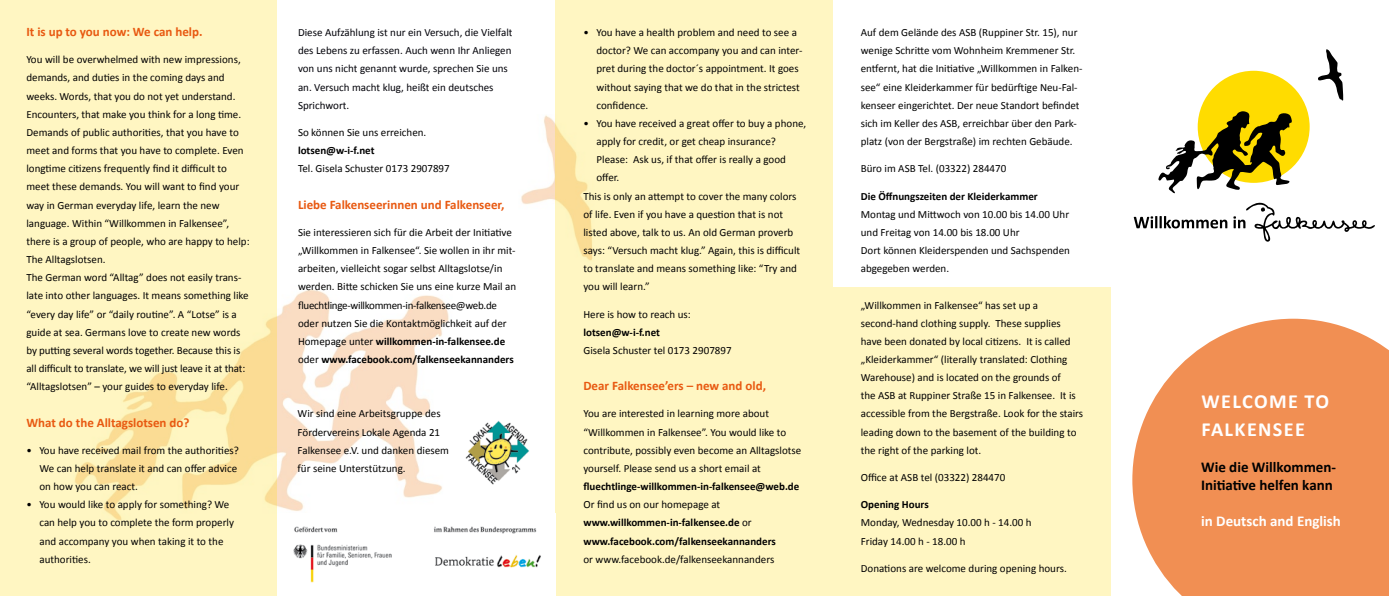
<style>
.page{position:relative;width:1389px;height:596px;background:#fff}
.page>*{position:absolute;margin:0;border:0;box-sizing:border-box;transform-origin:0 0}
.t1{font:700 20px/27.2px "Calibri";letter-spacing:.07em;color:#fff}
.t2{font:700 15px/18px "Calibri";color:#000}
.t3{font:700 15px "Calibri";color:#fff}
.t4{font:700 13px "Calibri";color:#e85911}
.t5{font:11px/18.1px "Calibri";color:#000}
.t6{font:700 11px/18.1px "Calibri";color:#000}
.t7{font:11px/18.1px "Calibri";color:#000008}
.s1{font-weight:700}
.s2{font-weight:400}
</style>
<div class="page">
<img style="left:277px;top:115px;width:279px;height:398px">
<svg style="left:0;top:0;width:277px;height:595px;background:#fef3be"></svg>
<div style="left:556px;top:0;width:277px;height:595px;background:#fff6c2"></div>
<img style="left:463px;top:420px;width:67px;height:64px">
<svg style="left:1132px;top:318px;width:257px;height:277px;background:#f29c67"></svg>
<div style="left:1198px;top:71px;width:112px;height:112px;background:#ffdc00;border-radius:50%"></div>
<svg style="left:1318px;top:49px;width:25px;height:52px"></svg>
<svg style="left:1158px;top:111px;width:134px;height:82px"></svg>
<svg style="left:1134px;top:216px;width:93px;height:12px"></svg>
<svg style="left:1233px;top:202px;width:142px;height:40px"></svg>
<img style="left:293px;top:526px;width:248px;height:57px">
<div style="left:833px;top:287px;width:278px;height:308px;background:#fff6c2"></div>
<p class="t4" style="left:26px;top:23px;width:178px">It is up to you now: We can help.</p>
<p class="t5" style="left:26px;top:51px;width:225px">You will be overwhelmed with new impressions, demands, and duties in the coming days and weeks. Words, that you do not yet understand.<br>Encounters, that make you think for a long time.<br>Demands of public authorities, that you have to meet and forms that you have to complete. Even longtime citizens frequently find it difficult to meet these demands. You will want to find your way in German everyday life, learn the new language. Within “Willkommen in Falkensee”, there is a group of people, who are happy to help:<br>The Alltagslotsen.<br>The German word “Alltag” does not easily trans&shy;late into other languages. It means something like “every day life” or “daily routine”. A “Lotse” is a guide at sea. Germans love to create new words by putting several words together. Because this is all difficult to translate, we will just leave it at that: “Alltagslotsen” – your guides to everyday life.</p>
<p class="t4" style="left:26px;top:413px;width:165px">What do the Alltagslotsen do?</p>
<p class="t5" style="left:39px;top:441px;width:201px;text-indent:-13px">• You have received mail from the authorities?<br>We can help translate it and can offer advice on how you can react.</p>
<p class="t5" style="left:39px;top:495px;width:196px;text-indent:-13px">• You would like to apply for something? We can help you to complete the form properly and accompany you when taking it to the authorities.</p>
<p class="t7" style="left:298px;top:23px;width:216px">Diese Aufzählung ist nur ein Versuch, die Vielfalt des Lebens zu erfassen. Auch wenn Ihr Anliegen von uns nicht genannt wurde, sprechen Sie uns an. Versuch macht klug, heißt ein deutsches Sprichwort.</p>
<p class="t5" style="left:298px;top:123px;width:130px">So können Sie uns erreichen.</p>
<p class="t6" style="left:298px;top:141px;width:78px">lotsen@w-i-f.net</p>
<p class="t5" style="left:298px;top:159px;width:153px">Tel. Gisela Schuster 0173 2907897</p>
<p class="t4" style="left:298px;top:196px;width:208px">Liebe Falkenseerinnen und Falkenseer,</p>
<p class="t5" style="left:298px;top:223px;width:220px">Sie interessieren sich für die Arbeit der Initiative „Willkommen in Falkensee“. Sie wollen in ihr mit&shy;arbeiten, vielleicht sogar selbst Alltagslotse/in werden. Bitte schicken Sie uns eine kurze Mail an fluechtlinge-willkommen-in-falkensee@web.de oder nutzen Sie die Kontaktmöglichkeit auf der Homepage unter <span class="s1">willkommen-in-falkensee.de </span>oder <span class="s1">www.facebook.com/falkenseekannanders</span></p>
<p class="t5" style="left:298px;top:404px;width:153px">Wir sind eine Arbeitsgruppe des<br>Fördervereins Lokale Agenda 21<br>Falkensee e.V. und danken diesem für seine Unterstützung.</p>
<p class="t5" style="left:596px;top:23px;width:208px;text-indent:-13px">• You have a health problem and need to see a doctor? We can accompany you and can inter&shy;pret during the doctor´s appointment. It goes without saying that we do that in the strictest confidence.</p>
<p class="t5" style="left:583px;top:114px;width:224px">• You have received a great offer to buy a phone,</p>
<p class="t5" style="left:596px;top:132px;width:181px">apply for credit, or get cheap insurance?</p>
<p class="t5" style="left:596px;top:150px;width:191px">Please: Ask us, if that offer is really a good</p>
<p class="t5" style="left:596px;top:168px;width:24px">offer.</p>
<p class="t5" style="left:583px;top:187px;width:215px">This is only an attempt to cover the many colors</p>
<p class="t5" style="left:583px;top:205px;width:201px">of life. Even if you have a question that is not</p>
<p class="t5" style="left:583px;top:223px;width:211px">listed above, talk to us. An old German proverb</p>
<p class="t5" style="left:583px;top:241px;width:218px">says: “Versuch macht klug.” Again, this is difficult</p>
<p class="t5" style="left:583px;top:259px;width:215px">to translate and means something like: “Try and</p>
<p class="t5" style="left:583px;top:277px;width:68px">you will learn.”</p>
<p class="t5" style="left:583px;top:305px;width:109px">Here is how to reach us:</p>
<p class="t6" style="left:583px;top:323px;width:78px">lotsen@w-i-f.net</p>
<p class="t5" style="left:583px;top:341px;width:150px">Gisela Schuster tel 0173 2907897</p>
<p class="t4" style="left:583px;top:377px;width:184px">Dear Falkensee’ers – new and old,</p>
<p class="t5" style="left:583px;top:404px;width:219px">You are interested in learning more about “Willkommen in Falkensee”. You would like to contribute, possibly even become an Alltagslotse yourself. Please send us a short email at</p>
<p class="t6" style="left:583px;top:477px;width:217px">fluechtlinge-willkommen-in-falkensee@web.de</p>
<p class="t6" style="left:583px;top:495px;width:194px"><span class="s2">Or find us on our homepage at </span>www.willkommen-in-falkensee.de <span class="s2">or </span>www.facebook.com/falkenseekannanders</p>
<p class="t5" style="left:583px;top:549px;width:192px">or www.facebook.de/falkenseekannanders</p>
<p class="t5" style="left:861px;top:23px;width:223px">Auf dem Gelände des ASB (Ruppiner Str. 15), nur wenige Schritte vom Wohnheim Kremmener Str. entfernt, hat die Initiative „Willkommen in Falken&shy;see“ eine Kleiderkammer für bedürftige Neu-Fal&shy;kenseer eingerichtet. Der neue Standort befindet sich im Keller des ASB, erreichbar über den Park&shy;platz (von der Bergstraße) im rechten Gebäude.</p>
<p class="t5" style="left:861px;top:159px;width:147px">Büro im ASB Tel. (03322) 284470</p>
<p class="t6" style="left:861px;top:187px;width:178px">Die Öffnungszeiten der Kleiderkammer</p>
<p class="t5" style="left:861px;top:205px;width:211px">Montag und Mittwoch von 10.00 bis 14.00 Uhr und Freitag von 14.00 bis 18.00 Uhr<br>Dort können Kleiderspenden und Sachspenden abgegeben werden.</p>
<p class="t5" style="left:861px;top:295px;width:224px">„Willkommen in Falkensee“ has set up a second-hand clothing supply. These supplies have been donated by local citizens. It is called „Kleiderkammer“ (literally translated: Clothing Warehouse) and is located on the grounds of<br>the ASB at Ruppiner Straße 15 in Falkensee. It is accessible from the Bergstraße. Look for the stairs leading down to the basement of the building to the right of the parking lot.</p>
<p class="t5" style="left:861px;top:468px;width:146px">Office at ASB tel (03322) 284470</p>
<p class="t6" style="left:861px;top:495px;width:70px">Opening Hours</p>
<p class="t5" style="left:861px;top:513px;width:172px">Monday, Wednesday 10.00 h - 14.00 h<br>Friday 14.00 h - 18.00 h</p>
<p class="t5" style="left:861px;top:559px;width:208px">Donations are welcome during opening hours.</p>
<h1 class="t1" style="left:1201px;top:388px;width:129px">WELCOME TO<br>Falkensee</h1>
<h2 class="t2" style="left:1201px;top:457px;width:136px">Wie die Willkommen-<br>Initiative helfen kann</h2>
<h2 class="t3" style="left:1201px;top:511px;width:141px">in Deutsch and English</h2>
</div>
